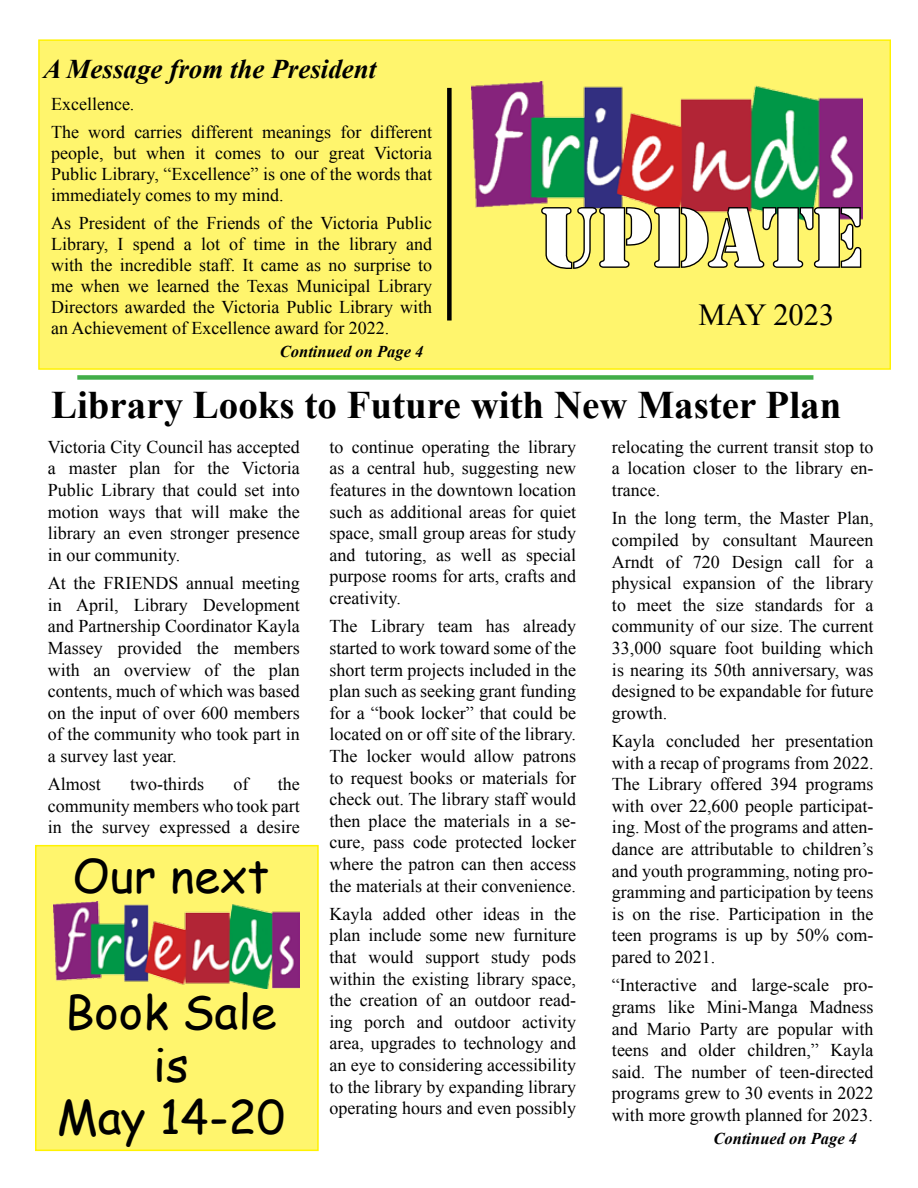
<style>
.page{position:relative;width:918px;height:1188px;background:#fff}
.page>*{position:absolute;margin:0;border:0;box-sizing:border-box;transform-origin:0 0}
.t1{font:77.55px "Stencil Std";color:#fff}
.t2{font:46.5px/52.5px "Comic Sans MS";color:#000;text-align:center}
.t3{font:700 39px "Times New Roman";color:#000}
.t4{font:30.6px "Times New Roman";color:#000}
.t5{font:italic 700 27px "Times New Roman";color:#000}
.t6{font:18px/21.6px "Times New Roman";color:#000;text-align:justify}
.t7{font:italic 700 16.5px "Times New Roman";color:#000}
</style>
<div class="page">
<div style="left:38px;top:39px;width:853px;height:331px;background:#fff56d;border:1px solid #fff200"></div>
<div style="left:35px;top:845px;width:284px;height:306px;background:#fff56d;border:2px solid #fff200"></div>
<div style="left:77px;top:375px;width:736px;height:5px;background:#41ad49"></div>
<img style="left:53px;top:901px;width:247px;height:88px">
<img style="left:472px;top:82px;width:390px;height:126px">
<svg style="left:540px;top:205px;width:323px;height:64px"></svg>
<div style="left:447px;top:88px;width:5px;height:233px;background:#000"></div>
<h3 class="t5" style="left:43px;top:50px;width:335px">A Message from the President</h3>
<p class="t6" style="left:51px;top:90px;width:383px;line-height:27.8px">Excellence.<br>The word carries different meanings for different</p>
<p class="t6" style="left:51px;top:142px;width:383px;line-height:21px">people, but when it comes to our great Victoria Public Library, “Excellence” is one of the words that immediately comes to my mind.</p>
<p class="t6" style="left:51px;top:212px;width:383px;line-height:21px">As President of the Friends of the Victoria Public Library, I spend a lot of time in the library and with the incredible staff. It came as no surprise to me when we learned the Texas Municipal Library Directors awarded the Victoria Public Library with an Achievement of Excellence award for 2022.</p>
<p class="t7" style="left:280px;top:340px;width:145px">Continued on Page 4</p>
<h1 class="t1" style="left:539px;top:187px;width:326px">UPDATE</h1>
<h3 class="t4" style="left:698px;top:294px;width:138px">MAY 2023</h3>
<h3 class="t3" style="left:51px;top:378px;width:792px">Library Looks to Future with New Master Plan</h3>
<p class="t6" style="left:48px;top:436px;width:254px">Victoria City Council has accepted a master plan for the Victoria Public Library that could set into motion ways that will make the library an even stronger presence in our community.</p>
<p class="t6" style="left:48px;top:572px;width:254px">At the FRIENDS annual meeting in April, Library Development and Partnership Coordinator Kayla Massey provided the members with an overview of the plan contents, much of which was based on the input of over 600 members of the community who took part in a survey last year.</p>
<p class="t6" style="left:48px;top:773px;width:55px">Almost</p>
<p class="t6" style="left:130px;top:773px;width:75px">two-thirds</p>
<p class="t6" style="left:234px;top:773px;width:16px">of</p>
<p class="t6" style="left:48px;top:773px;width:254px;text-indent:230px">the community members who took part in the survey expressed a desire</p>
<h2 class="t2" style="left:73px;top:848px;width:198px">Our next</h2>
<h2 class="t2" style="left:57px;top:985px;width:230px">Book Sale is<br>May 14-20</h2>
<p class="t6" style="left:330px;top:436px;width:248px">to continue operating the library as a central hub, suggesting new features in the downtown location such as additional areas for quiet space, small group areas for study and tutoring, as well as special purpose rooms for arts, crafts and creativity.</p>
<p class="t6" style="left:330px;top:615px;width:248px">The Library team has already started to work toward some of the short term projects included in the plan such as seeking grant funding for a “book locker” that could be located on or off site of the library.<br>The locker would allow patrons to request books or materials for check out. The library staff would then place the materials in a se&shy;cure, pass code protected locker where the patron can then access the materials at their convenience.</p>
<p class="t6" style="left:330px;top:903px;width:248px">Kayla added other ideas in the plan include some new furniture that would support study pods within the existing library space, the creation of an outdoor read&shy;ing porch and outdoor activity area, upgrades to technology and an eye to considering accessibility to the library by expanding library operating hours and even possibly</p>
<p class="t6" style="left:612px;top:436px;width:263px">relocating the current transit stop to a location closer to the library en&shy;trance.</p>
<p class="t6" style="left:612px;top:507px;width:263px">In the long term, the Master Plan, compiled by consultant Maureen Arndt of 720 Design call for a physical expansion of the library to meet the size standards for a community of our size. The current 33,000 square foot building which is nearing its 50th anniversary, was designed to be expandable for future growth.</p>
<p class="t6" style="left:612px;top:730px;width:263px">Kayla concluded her presentation with a recap of programs from 2022.<br>The Library offered 394 programs with over 22,600 people participat&shy;ing. Most of the programs and atten&shy;dance are attributable to children’s and youth programming, noting pro&shy;gramming and participation by teens is on the rise. Participation in the teen programs is up by 50% com&shy;pared to 2021.</p>
<p class="t6" style="left:612px;top:974px;width:263px">“Interactive and large-scale pro&shy;grams like Mini-Manga Madness and Mario Party are popular with teens and older children,” Kayla said. The number of teen-directed programs grew to 30 events in 2022 with more growth planned for 2023.</p>
<p class="t7" style="left:714px;top:1127px;width:145px">Continued on Page 4</p>
</div>
